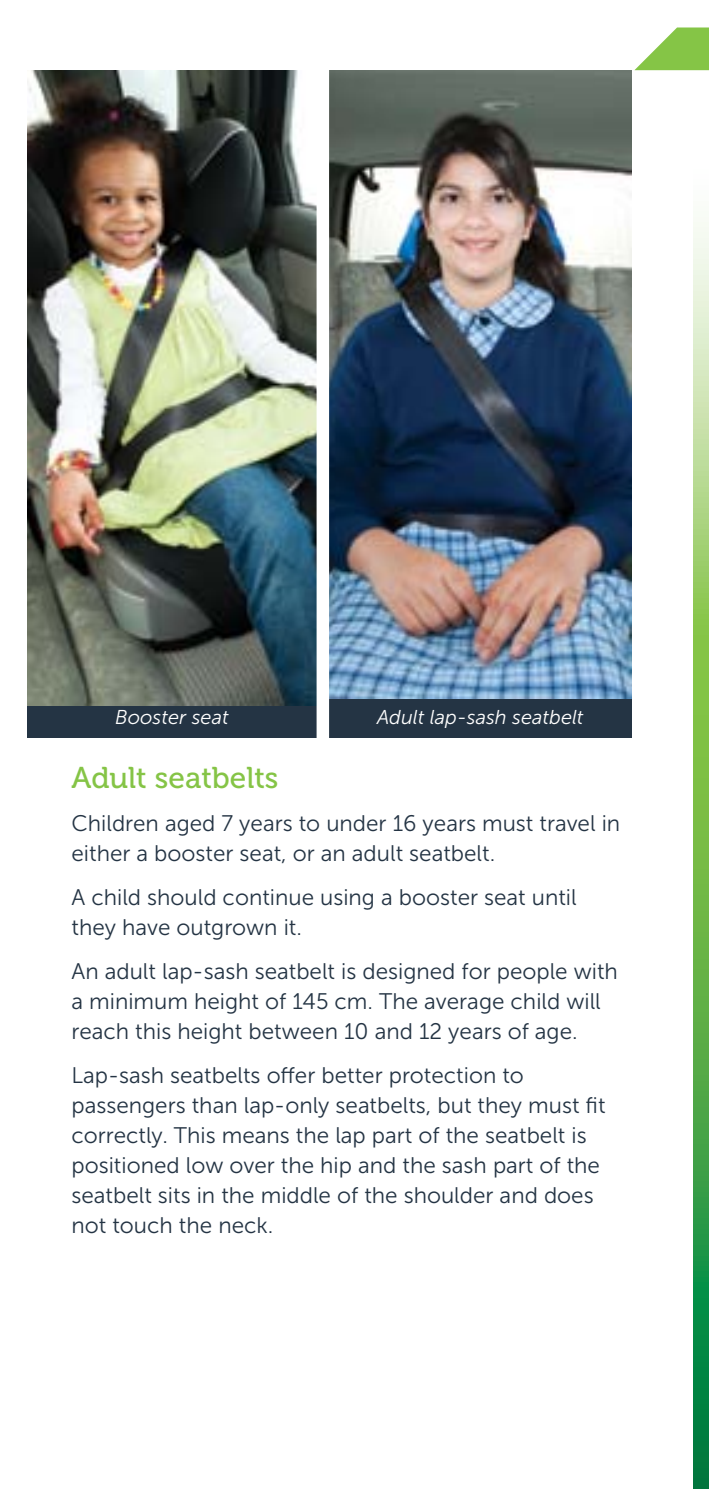
<style>
.page{position:relative;width:709px;height:1489px;background:#fff}
.page>*{position:absolute;margin:0;border:0;box-sizing:border-box;transform-origin:0 0}
.t1{font:30px "Museo 500";color:#85c446}
.t2{font:22.5px/30px "Museo Sans 300";color:#243444}
.t3{font:italic 20px "Museo Sans 300";color:#fff}
</style>
<div class="page">
<svg style="left:634px;top:27px;width:75px;height:43px"></svg>
<div style="left:670px;top:38px;width:31px;height:21px;background:#85c546"></div>
<svg style="left:694px;top:222px;width:10px;height:1266px;background:#71b964"></svg>
<svg style="left:704px;top:222px;width:5px;height:1266px;background:#71b964"></svg>
<div style="left:27px;top:694px;width:289px;height:43px;background:#243444"></div>
<img style="left:27px;top:71px;width:289px;height:634px">
<div style="left:329px;top:694px;width:302px;height:43px;background:#243444"></div>
<img style="left:329px;top:71px;width:302px;height:628px">
<p class="t3" style="left:115px;top:706px;width:115px">Booster seat</p>
<p class="t3" style="left:377px;top:706px;width:208px">Adult lap-sash seatbelt</p>
<h1 class="t1" style="left:71px;top:761px;width:209px">Adult seatbelts</h1>
<h1 class="t2" style="left:71px;top:808px;width:550px">Children aged 7 years to under 16 years must travel in either a booster seat, or an adult seatbelt.</h1>
<h1 class="t2" style="left:71px;top:882px;width:507px">A child should continue using a booster seat until they have outgrown it.</h1>
<h1 class="t2" style="left:71px;top:956px;width:548px">An adult lap-sash seatbelt is designed for people with a minimum height of 145 cm. The average child will reach this height between 10 and 12 years of age.</h1>
<h1 class="t2" style="left:71px;top:1060px;width:535px">Lap-sash seatbelts offer better protection to passengers than lap-only seatbelts, but they must fit correctly. This means the lap part of the seatbelt is positioned low over the hip and the sash part of the seatbelt sits in the middle of the shoulder and does not touch the neck.</h1>
</div>
